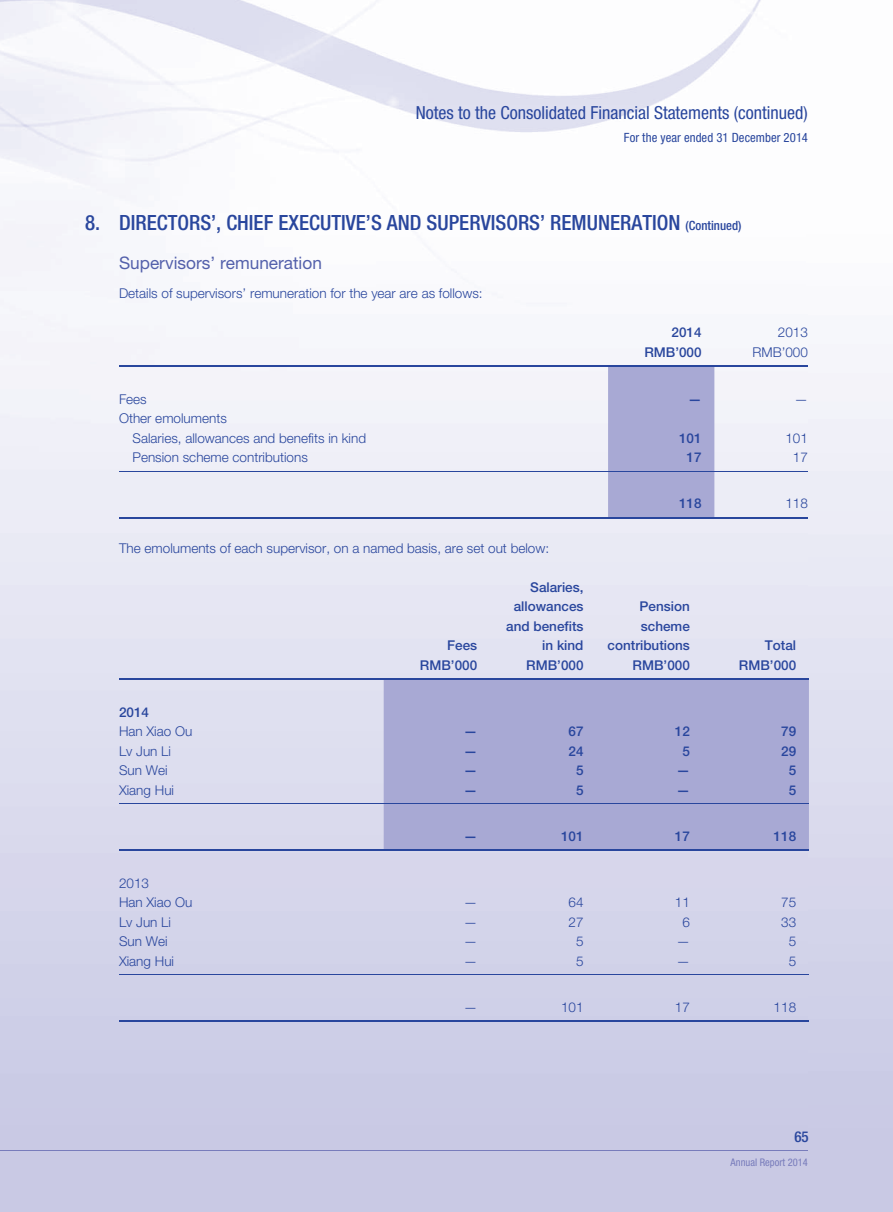
<style>
.page{position:relative;width:893px;height:1212px;background:#fff}
.page>*{position:absolute;margin:0;border:0;box-sizing:border-box;transform-origin:0 0}
.t1{font:500 condensed 21px "Helvetica Neue LT Std";color:#29469d}
.t2{font:condensed 18px "Helvetica Neue LT Std";color:#29469d}
.t3{font:17.25px "Helvetica Neue LT Std";color:#5360ab}
.t4{font:500 condensed 15px "Helvetica Neue LT Std";color:#29469d}
.t5{font:300 13.5px/19.5px "Helvetica Neue LT Std";color:#29469d}
.t6{font:500 13.5px/19.5px "Helvetica Neue LT Std";color:#29469d;text-align:right}
.t7{font:condensed 12.75px "Helvetica Neue LT Std";letter-spacing:.005em;color:#29469d}
.t8{font:condensed 10.5px "Helvetica Neue LT Std";color:#787cbb}
.s1{font-size:12.75px}
</style>
<div class="page">
<img style="left:0;top:0;width:893px;height:1212px">
<hr style="left:0;top:1150px;width:808px;height:1px;background:#787cbb">
<div style="left:608px;top:367px;width:106px;height:150px;background:#a8a9d4"></div>
<hr style="left:119px;top:471px;width:689px;height:1px;background:#29469d">
<hr style="left:119px;top:517px;width:689px;height:1px;background:#29469d">
<hr style="left:119px;top:365px;width:689px;height:2px;background:#29469d">
<div style="left:384px;top:680px;width:425px;height:170px;background:#a8a9d4"></div>
<hr style="left:119px;top:679px;width:690px;height:1px;background:#29469d">
<hr style="left:119px;top:803px;width:690px;height:1px;background:#29469d">
<hr style="left:119px;top:850px;width:690px;height:1px;background:#29469d">
<hr style="left:119px;top:974px;width:690px;height:1px;background:#29469d">
<hr style="left:119px;top:1021px;width:690px;height:1px;background:#29469d">
<h2 class="t2" style="left:416px;top:106px;width:394px">Notes to the Consolidated Financial Statements (continued)</h2>
<p class="t7" style="left:624px;top:133px;width:186px">For the year ended 31 December 2014</p>
<h1 class="t1" style="left:85px;top:215px;width:658px">8. DIRECTORS’, CHIEF EXECUTIVE’S AND SUPERVISORS’ REMUNERATION <span class="s1">(Continued)</span></h1>
<p class="t3" style="left:119px;top:257px;width:204px">Supervisors’ remuneration</p>
<p class="t5" style="left:119px;top:285px;width:365px">Details of supervisors’ remuneration for the year are as follows:</p>
<p class="t6" style="left:672px;top:324px;width:32px">2014</p>
<p class="t5" style="left:778px;top:324px;width:32px">2013</p>
<p class="t6" style="left:644px;top:344px;width:59px">RMB’000</p>
<p class="t5" style="left:752px;top:344px;width:57px">RMB’000</p>
<p class="t5" style="left:119px;top:391px;width:29px">Fees</p>
<p class="t6" style="left:688px;top:391px;width:15px">—</p>
<p class="t5" style="left:794px;top:391px;width:15px">—</p>
<p class="t5" style="left:133px;top:410px;width:235px;text-indent:-14px">Other emoluments<br>Salaries, allowances and benefits in kind</p>
<p class="t6" style="left:679px;top:430px;width:24px">101</p>
<p class="t5" style="left:785px;top:430px;width:24px">101</p>
<p class="t5" style="left:133px;top:449px;width:177px">Pension scheme contributions</p>
<p class="t6" style="left:687px;top:449px;width:17px">17</p>
<p class="t5" style="left:793px;top:449px;width:17px">17</p>
<p class="t6" style="left:679px;top:495px;width:24px">118</p>
<p class="t5" style="left:785px;top:495px;width:24px">118</p>
<p class="t5" style="left:119px;top:540px;width:432px">The emoluments of each supervisor, on a named basis, are set out below:</p>
<p class="t6" style="left:447px;top:637px;width:32px">Fees</p>
<p class="t6" style="left:506px;top:579px;width:79px">Salaries, allowances and benefits in kind</p>
<p class="t6" style="left:608px;top:598px;width:84px">Pension scheme contributions</p>
<p class="t6" style="left:765px;top:637px;width:33px">Total</p>
<p class="t6" style="left:420px;top:657px;width:59px">RMB’000</p>
<p class="t6" style="left:526px;top:657px;width:59px">RMB’000</p>
<p class="t6" style="left:633px;top:657px;width:59px">RMB’000</p>
<p class="t6" style="left:739px;top:657px;width:59px">RMB’000</p>
<p class="t6" style="left:119px;top:704px;width:32px">2014</p>
<p class="t5" style="left:119px;top:723px;width:75px">Han Xiao Ou</p>
<p class="t6" style="left:464px;top:723px;width:15px">—</p>
<p class="t6" style="left:568px;top:723px;width:17px">67</p>
<p class="t6" style="left:675px;top:723px;width:17px">12</p>
<p class="t6" style="left:781px;top:723px;width:17px">79</p>
<p class="t5" style="left:119px;top:743px;width:54px">Lv Jun Li</p>
<p class="t6" style="left:464px;top:743px;width:15px">—</p>
<p class="t6" style="left:568px;top:743px;width:17px">24</p>
<p class="t6" style="left:682px;top:743px;width:9px">5</p>
<p class="t6" style="left:781px;top:743px;width:17px">29</p>
<p class="t5" style="left:119px;top:762px;width:50px">Sun Wei</p>
<p class="t6" style="left:464px;top:762px;width:15px">—</p>
<p class="t6" style="left:576px;top:762px;width:9px">5</p>
<p class="t6" style="left:676px;top:762px;width:15px">—</p>
<p class="t6" style="left:789px;top:762px;width:9px">5</p>
<p class="t5" style="left:119px;top:782px;width:57px">Xiang Hui</p>
<p class="t6" style="left:464px;top:782px;width:15px">—</p>
<p class="t6" style="left:576px;top:782px;width:9px">5</p>
<p class="t6" style="left:676px;top:782px;width:15px">—</p>
<p class="t6" style="left:789px;top:782px;width:9px">5</p>
<p class="t6" style="left:464px;top:828px;width:15px">—</p>
<p class="t6" style="left:561px;top:828px;width:24px">101</p>
<p class="t6" style="left:675px;top:828px;width:17px">17</p>
<p class="t6" style="left:774px;top:828px;width:24px">118</p>
<p class="t5" style="left:119px;top:875px;width:75px">2013<br>Han Xiao Ou</p>
<p class="t5" style="left:464px;top:894px;width:15px">—</p>
<p class="t5" style="left:569px;top:894px;width:17px">64</p>
<p class="t5" style="left:675px;top:894px;width:17px">11</p>
<p class="t5" style="left:781px;top:894px;width:17px">75</p>
<p class="t5" style="left:119px;top:914px;width:54px">Lv Jun Li</p>
<p class="t5" style="left:464px;top:914px;width:15px">—</p>
<p class="t5" style="left:568px;top:914px;width:17px">27</p>
<p class="t5" style="left:682px;top:914px;width:9px">6</p>
<p class="t5" style="left:781px;top:914px;width:17px">33</p>
<p class="t5" style="left:119px;top:933px;width:50px">Sun Wei</p>
<p class="t5" style="left:464px;top:933px;width:15px">—</p>
<p class="t5" style="left:576px;top:933px;width:9px">5</p>
<p class="t5" style="left:676px;top:933px;width:15px">—</p>
<p class="t5" style="left:789px;top:933px;width:9px">5</p>
<p class="t5" style="left:119px;top:953px;width:57px">Xiang Hui</p>
<p class="t5" style="left:464px;top:953px;width:15px">—</p>
<p class="t5" style="left:576px;top:953px;width:9px">5</p>
<p class="t5" style="left:676px;top:953px;width:15px">—</p>
<p class="t5" style="left:789px;top:953px;width:9px">5</p>
<p class="t5" style="left:464px;top:999px;width:15px">—</p>
<p class="t5" style="left:561px;top:999px;width:24px">101</p>
<p class="t5" style="left:675px;top:999px;width:17px">17</p>
<p class="t5" style="left:774px;top:999px;width:24px">118</p>
<p class="t4" style="left:794px;top:1131px;width:16px">65</p>
<p class="t8" style="left:731px;top:1159px;width:79px">Annual Report 2014</p>
</div>
